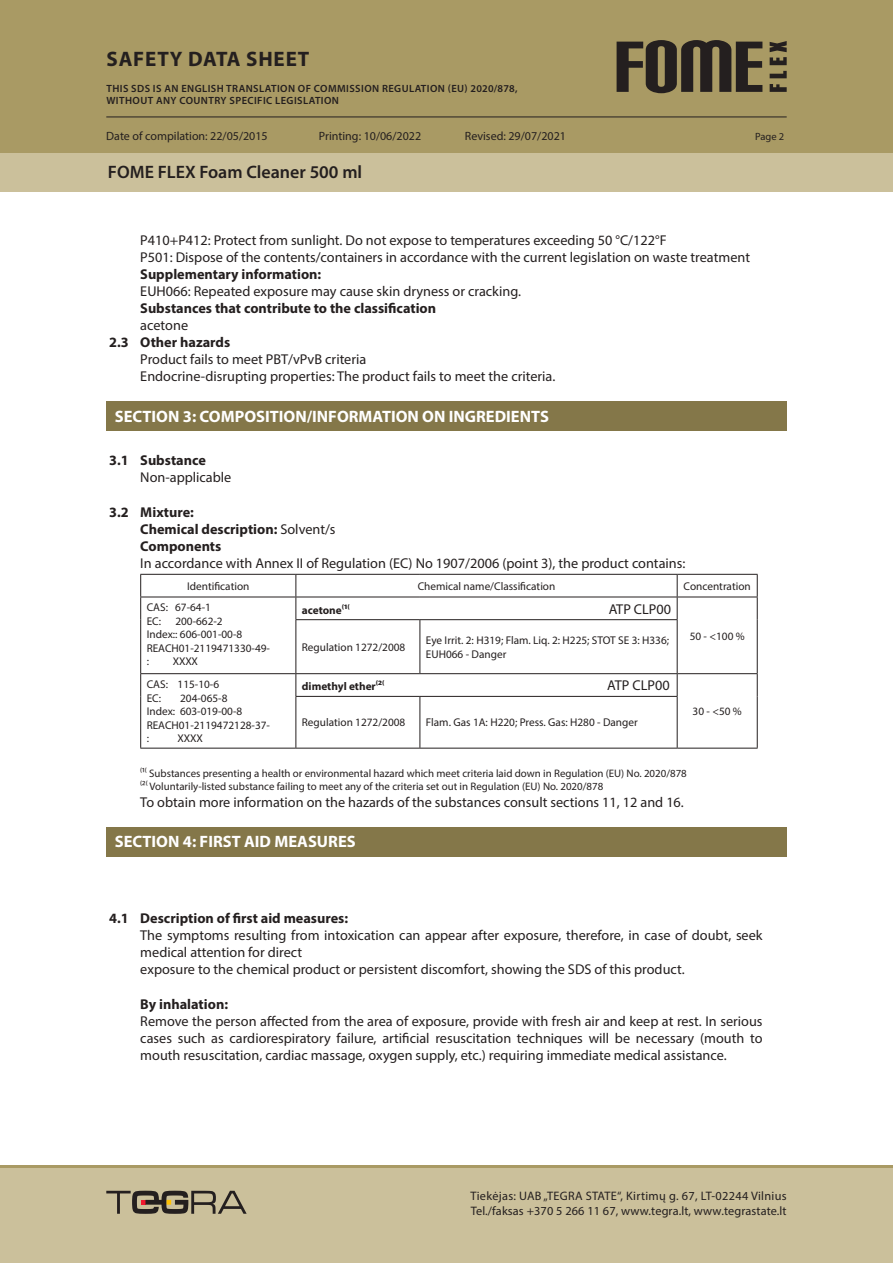
<style>
.page{position:relative;width:893px;height:1263px;background:#fff}
.page>*{position:absolute;margin:0;border:0;box-sizing:border-box;transform-origin:0 0}
.t1{font:700 21px "Myriad Pro";letter-spacing:.04em;color:#241f1f}
.t2{font:600 18px "Myriad Pro";color:#241f1f}
.t3{font:700 16.5px "Myriad Pro";color:#fff}
.t4{font:14.25px/17.1px "Myriad Pro";color:#241f1f}
.t5{font:700 14.25px/17.1px "Myriad Pro";color:#241f1f}
.t6{font:12.3px/14.7px "Myriad Pro";letter-spacing:.01em;color:#241f1f}
.t7{font:12px "Myriad Pro";color:#241f1f}
.t8{font:11.25px/13.5px "Myriad Pro";color:#241f1f}
.t9{font:700 11.25px "Myriad Pro";color:#241f1f}
.t10{font:10.8px/13px "Myriad Pro";color:#241f1f}
.t11{font:600 10.5px/12.6px "Myriad Pro";letter-spacing:.04em;color:#241f1f}
.t12{font:10.5px "Myriad Pro";color:#241f1f}
.s1{font-weight:400}
</style>
<div class="page">
<div style="left:0;top:0;width:893px;height:191px;background:#a99a64"></div>
<div style="left:0;top:153px;width:893px;height:38px;background:#cbc09b"></div>
<div style="left:0;top:1165px;width:893px;height:98px;background:#cbc09b"></div>
<hr style="left:0;top:1165px;width:893px;height:2px;background:#a99a64">
<svg style="left:770px;top:84px;width:17px;height:8px"></svg>
<svg style="left:770px;top:71px;width:17px;height:7px"></svg>
<svg style="left:770px;top:41px;width:17px;height:24px"></svg>
<svg style="left:617px;top:40px;width:145px;height:53px"></svg>
<svg style="left:106px;top:1191px;width:141px;height:23px"></svg>
<hr style="left:106px;top:117px;width:681px;height:1px;background:#241f1f">
<div style="left:106px;top:401px;width:681px;height:30px;background:#847749"></div>
<hr style="left:140px;top:574px;width:156px;height:1px;background:#241f1f">
<hr style="left:296px;top:574px;width:124px;height:1px;background:#241f1f">
<hr style="left:420px;top:574px;width:257px;height:1px;background:#241f1f">
<hr style="left:677px;top:574px;width:81px;height:1px;background:#241f1f">
<hr style="left:140px;top:597px;width:156px;height:1px;background:#241f1f">
<svg style="left:140px;top:575px;width:1px;height:45px"></svg>
<hr style="left:140px;top:620px;width:1px;height:53px;background:#241f1f">
<hr style="left:296px;top:597px;width:124px;height:1px;background:#241f1f">
<svg style="left:295px;top:575px;width:1px;height:44px"></svg>
<hr style="left:420px;top:597px;width:257px;height:1px;background:#241f1f">
<hr style="left:677px;top:597px;width:81px;height:1px;background:#241f1f">
<svg style="left:677px;top:575px;width:1px;height:44px"></svg>
<svg style="left:757px;top:575px;width:1px;height:45px"></svg>
<hr style="left:757px;top:620px;width:1px;height:53px;background:#241f1f">
<hr style="left:295px;top:619px;width:125px;height:1px;background:#241f1f">
<hr style="left:295px;top:620px;width:1px;height:53px;background:#241f1f">
<hr style="left:420px;top:619px;width:258px;height:1px;background:#241f1f">
<hr style="left:420px;top:620px;width:1px;height:53px;background:#241f1f">
<hr style="left:677px;top:620px;width:1px;height:53px;background:#241f1f">
<hr style="left:140px;top:673px;width:156px;height:1px;background:#241f1f">
<svg style="left:140px;top:674px;width:1px;height:22px"></svg>
<hr style="left:140px;top:696px;width:1px;height:52px;background:#241f1f">
<hr style="left:296px;top:673px;width:124px;height:1px;background:#241f1f">
<svg style="left:295px;top:674px;width:1px;height:22px"></svg>
<hr style="left:420px;top:673px;width:257px;height:1px;background:#241f1f">
<hr style="left:677px;top:673px;width:81px;height:1px;background:#241f1f">
<svg style="left:677px;top:674px;width:1px;height:22px"></svg>
<svg style="left:757px;top:674px;width:1px;height:22px"></svg>
<hr style="left:757px;top:696px;width:1px;height:52px;background:#241f1f">
<hr style="left:295px;top:696px;width:125px;height:1px;background:#241f1f">
<hr style="left:295px;top:697px;width:1px;height:51px;background:#241f1f">
<hr style="left:420px;top:696px;width:258px;height:1px;background:#241f1f">
<hr style="left:420px;top:697px;width:1px;height:51px;background:#241f1f">
<hr style="left:677px;top:697px;width:1px;height:51px;background:#241f1f">
<hr style="left:140px;top:748px;width:156px;height:1px;background:#241f1f">
<hr style="left:296px;top:748px;width:124px;height:1px;background:#241f1f">
<hr style="left:420px;top:748px;width:257px;height:1px;background:#241f1f">
<hr style="left:677px;top:748px;width:81px;height:1px;background:#241f1f">
<div style="left:106px;top:827px;width:681px;height:29px;background:#847749"></div>
<h1 class="t1" style="left:107px;top:46px;width:204px">SAFETY DATA SHEET</h1>
<p class="t11" style="left:106px;top:82px;width:413px">THIS SDS IS AN ENGLISH TRANSLATION OF COMMISSION REGULATION (EU) 2020/878,<br>WITHOUT ANY COUNTRY SPECIFIC LEGISLATION</p>
<p class="t7" style="left:106px;top:128px;width:163px">Date of compilation: 22/05/2015</p>
<p class="t7" style="left:319px;top:128px;width:104px">Printing: 10/06/2022</p>
<p class="t7" style="left:465px;top:128px;width:103px">Revised: 29/07/2021</p>
<p class="t12" style="left:755px;top:130px;width:31px">Page 2</p>
<p class="t2" style="left:108px;top:160px;width:256px">FOME FLEX Foam Cleaner 500 ml</p>
<p class="t4" style="left:140px;top:231px;width:611px">P410+P412: Protect from sunlight. Do not expose to temperatures exceeding 50 °C/122°F<br>P501: Dispose of the contents/containers in accordance with the current legislation on waste treatment</p>
<p class="t5" style="left:140px;top:265px;width:182px">Supplementary information:</p>
<p class="t4" style="left:140px;top:282px;width:382px">EUH066: Repeated exposure may cause skin dryness or cracking.</p>
<p class="t5" style="left:140px;top:299px;width:297px">Substances that contribute to the classification</p>
<p class="t4" style="left:140px;top:316px;width:49px">acetone</p>
<p class="t5" style="left:109px;top:333px;width:122px">2.3 Other hazards</p>
<p class="t4" style="left:140px;top:351px;width:417px">Product fails to meet PBT/vPvB criteria<br>Endocrine-disrupting properties: The product fails to meet the criteria.</p>
<p class="t3" style="left:115px;top:406px;width:436px">SECTION 3: COMPOSITION/INFORMATION ON INGREDIENTS</p>
<p class="t5" style="left:109px;top:451px;width:98px">3.1 Substance</p>
<p class="t4" style="left:140px;top:469px;width:93px">Non-applicable</p>
<p class="t5" style="left:140px;top:503px;width:197px;text-indent:-31px">3.2 Mixture:<br>Chemical description: <span class="s1">Solvent/s<br></span>Components</p>
<p class="t4" style="left:140px;top:554px;width:547px">In accordance with Annex II of Regulation (EC) No 1907/2006 (point 3), the product contains:</p>
<p class="t8" style="left:187px;top:579px;width:64px">Identification</p>
<p class="t8" style="left:418px;top:579px;width:139px">Chemical name/Classification</p>
<p class="t8" style="left:684px;top:579px;width:69px">Concentration</p>
<p class="t8" style="left:147px;top:601px;width:66px">CAS: 67-64-1<br>EC:</p>
<p class="t9" style="left:302px;top:602px;width:49px">acetone⁽¹⁽</p>
<p class="t4" style="left:609px;top:600px;width:64px">ATP CLP00</p>
<p class="t8" style="left:147px;top:614px;width:125px;text-indent:29px">200-662-2<br>Index:: 606-001-00-8<br>REACH01-2119471330-49- :</p>
<p class="t8" style="left:690px;top:629px;width:57px">50 - &lt;100 %</p>
<p class="t8" style="left:302px;top:640px;width:105px">Regulation 1272/2008</p>
<p class="t8" style="left:426px;top:633px;width:245px">Eye Irrit. 2: H319; Flam. Liq. 2: H225; STOT SE 3: H336;<br>EUH066 - Danger</p>
<p class="t8" style="left:173px;top:655px;width:27px">XXXX</p>
<p class="t8" style="left:147px;top:677px;width:74px">CAS: 115-10-6<br>EC:</p>
<p class="t9" style="left:302px;top:679px;width:84px">dimethyl ether⁽²⁽</p>
<p class="t4" style="left:607px;top:677px;width:64px">ATP CLP00</p>
<p class="t8" style="left:147px;top:691px;width:125px;text-indent:33px">204-065-8<br>Index: 603-019-00-8<br>REACH01-2119472128-37- :</p>
<p class="t8" style="left:693px;top:704px;width:51px">30 - &lt;50 %</p>
<p class="t8" style="left:302px;top:716px;width:105px">Regulation 1272/2008</p>
<p class="t8" style="left:426px;top:716px;width:213px">Flam. Gas 1A: H220; Press. Gas: H280 - Danger</p>
<p class="t10" style="left:140px;top:766px;width:548px">⁽¹⁽ Substances presenting a health or environmental hazard which meet criteria laid down in Regulation (EU) No. 2020/878 ⁽²⁽ Voluntarily-listed substance failing to meet any of the criteria set out in Regulation (EU) No. 2020/878</p>
<p class="t4" style="left:140px;top:793px;width:545px">To obtain more information on the hazards of the substances consult sections 11, 12 and 16.</p>
<p class="t3" style="left:115px;top:830px;width:242px">SECTION 4: FIRST AID MEASURES</p>
<p class="t8" style="left:178px;top:731px;width:27px">XXXX</p>
<p class="t5" style="left:109px;top:909px;width:240px">4.1 Description of first aid measures:</p>
<p class="t4" style="left:140px;top:926px;width:624px">The symptoms resulting from intoxication can appear after exposure, therefore, in case of doubt, seek medical attention for direct<br>exposure to the chemical product or persistent discomfort, showing the SDS of this product.</p>
<p class="t5" style="left:140px;top:995px;width:89px">By inhalation:</p>
<p class="t4" style="left:140px;top:1012px;width:624px;text-align:justify">Remove the person affected from the area of exposure, provide with fresh air and keep at rest. In serious cases such as cardiorespiratory failure, artificial resuscitation techniques will be necessary (mouth to mouth resuscitation, cardiac massage, oxygen supply, etc.) requiring immediate medical assistance.</p>
<p class="t6" style="left:470px;top:1188px;width:318px">Tiekėjas: UAB „TEGRA STATE“, Kirtimų g. 67, LT-02244 Vilnius<br>Tel./faksas +370 5 266 11 67, www.tegra.lt, www.tegrastate.lt</p>
</div>
